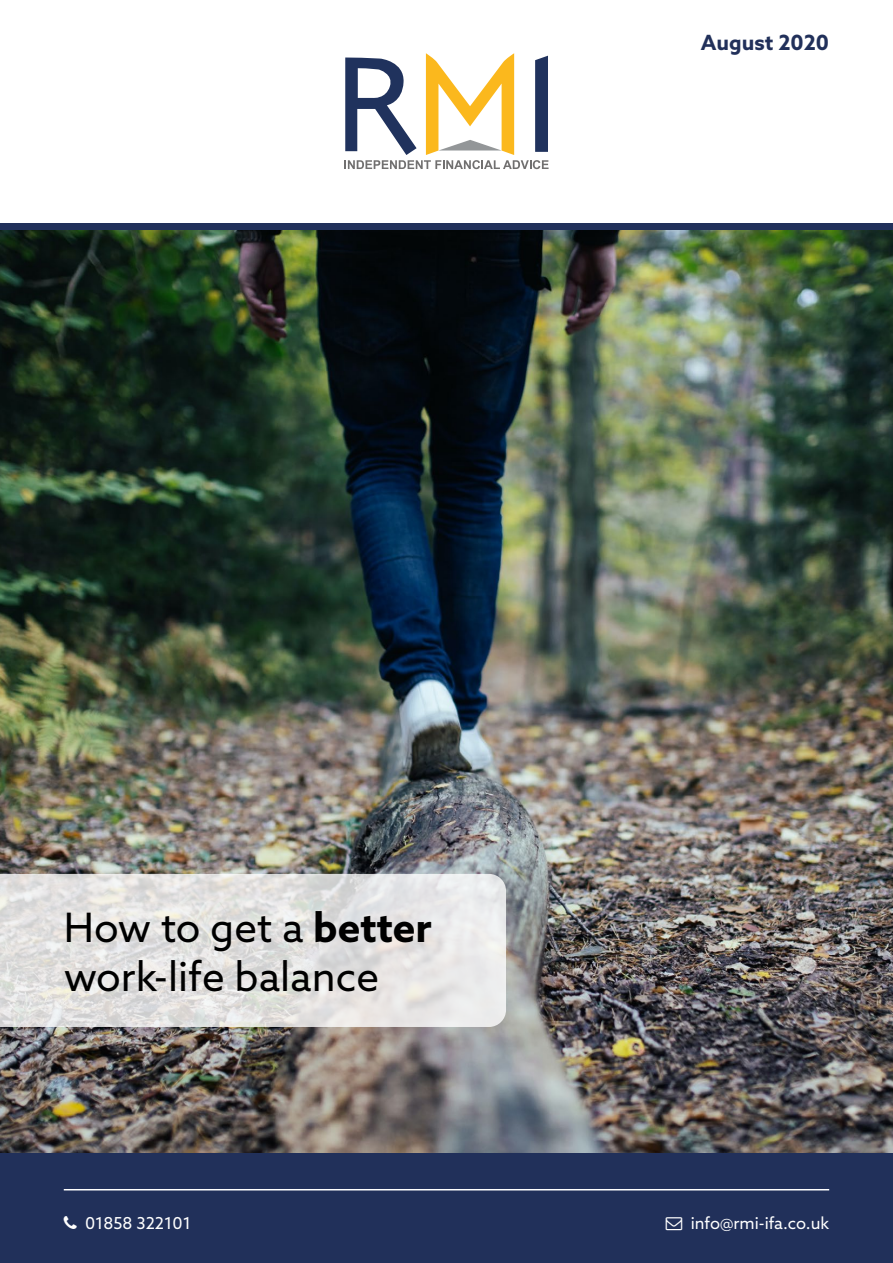
<style>
.page{position:relative;width:893px;height:1263px;background:#fff}
.page>*{position:absolute;margin:0;border:0;box-sizing:border-box;transform-origin:0 0}
.t1{font:40.5px/48.6px "Azo Sans";color:#000}
.t2{font:700 21px "Azo Sans";color:#21305a}
.t3{font:16.5px "Azo Sans";color:#fff}
.s1{font-weight:700}
</style>
<div class="page">
<img style="left:0;top:230px;width:893px;height:923px">
<div style="left:0;top:223px;width:893px;height:7px;background:#21305a"></div>
<div style="left:0;top:1153px;width:893px;height:110px;background:#21305a"></div>
<svg style="left:0;top:874px;width:506px;height:153px;background:#e3e2e1"></svg>
<hr style="left:64px;top:1189px;width:765px;height:1px;background:#fff">
<svg style="left:344px;top:53px;width:205px;height:116px"></svg>
<p class="t2" style="left:701px;top:29px;width:130px">August 2020</p>
<p class="t1" style="left:64px;top:903px;width:370px">How to get a <span class="s1">better </span>work-life balance</p>
<p class="t3" style="left:85px;top:1212px;width:108px">01858 322101</p>
<p class="t3" style="left:691px;top:1212px;width:140px">info@rmi-ifa.co.uk</p>
</div>
